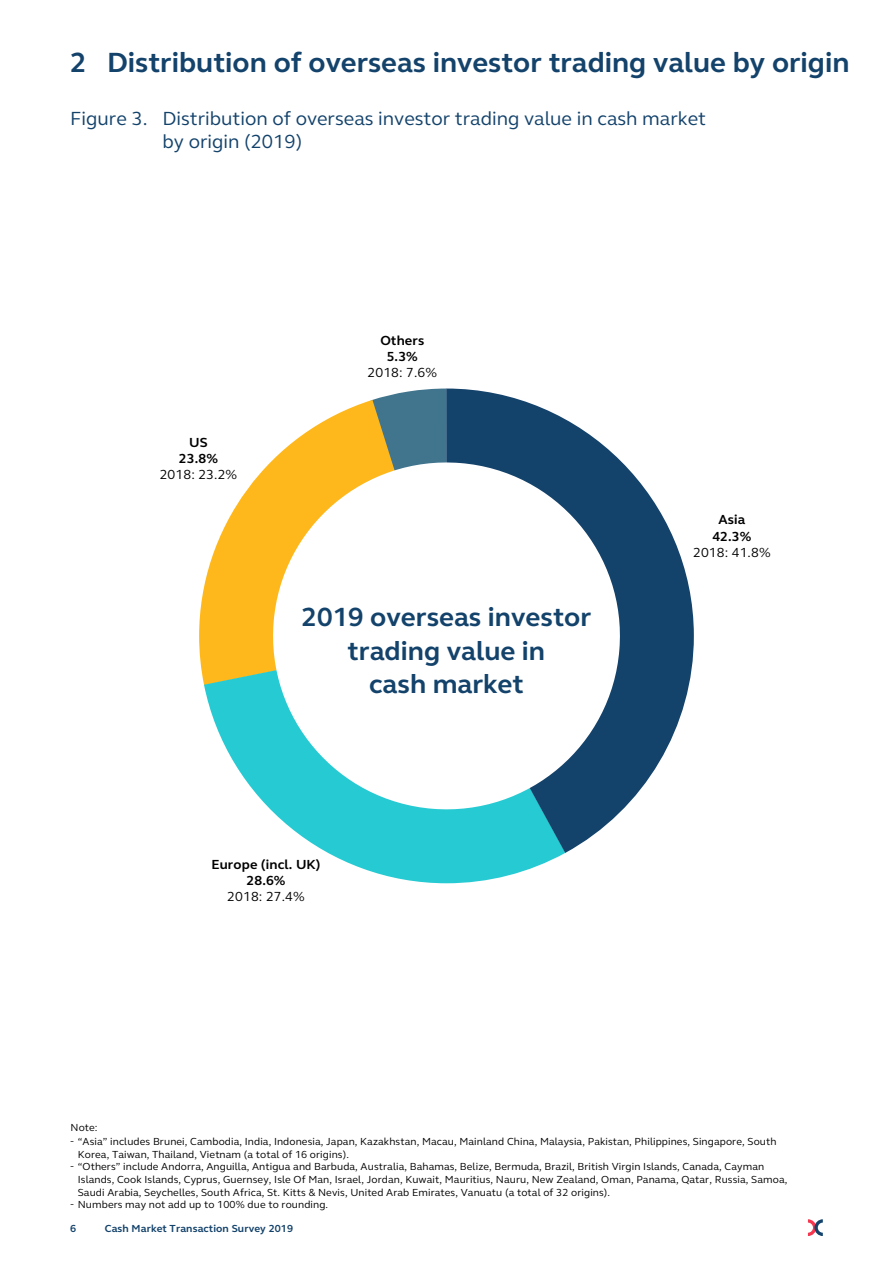
<style>
.page{position:relative;width:893px;height:1263px;background:#fff}
.page>*{position:absolute;margin:0;border:0;box-sizing:border-box;transform-origin:0 0}
.t1{font:700 28.5px "FS Elliot Pro";color:#13426b}
.t2{font:700 27px/33.5px "FS Elliot Pro";color:#13426b;text-align:center}
.t3{font:19.5px/23.4px "FS Elliot Pro";color:#13426b}
.t4{font:700 13.5px/16.2px "FS Elliot Pro";letter-spacing:.01em;color:#000;text-align:center}
.t5{font:13.5px "FS Elliot Pro";letter-spacing:.01em;color:#000}
.t6{font:10.5px/12.6px "FS Elliot Pro";letter-spacing:.01em;color:#000}
.t7{font:700 10.5px "FS Elliot Pro";letter-spacing:.01em;color:#13426b}
</style>
<div class="page">
<svg style="left:808px;top:1219px;width:15px;height:17px"></svg>
<svg style="left:372px;top:388px;width:74px;height:12px"></svg>
<svg style="left:199px;top:400px;width:247px;height:285px"></svg>
<svg style="left:204px;top:636px;width:361px;height:247px"></svg>
<svg style="left:446px;top:388px;width:248px;height:465px"></svg>
<svg style="left:266px;top:455px;width:361px;height:361px"></svg>
<h1 class="t1" style="left:70px;top:44px;width:781px">2 Distribution of overseas investor trading value by origin</h1>
<h3 class="t3" style="left:70px;top:106px;width:79px">Figure 3.</h3>
<h3 class="t3" style="left:162px;top:106px;width:545px">Distribution of overseas investor trading value in cash market by origin (2019)</h3>
<p class="t4" style="left:179px;top:434px;width:41px">US<br>23.8%</p>
<p class="t5" style="left:160px;top:466px;width:79px">2018: 23.2%</p>
<p class="t4" style="left:380px;top:332px;width:45px">Others<br>5.3%</p>
<p class="t5" style="left:367px;top:363px;width:71px">2018: 7.6%</p>
<h2 class="t2" style="left:302px;top:600px;width:291px">2019 overseas investor trading value in<br>cash market</h2>
<p class="t4" style="left:211px;top:856px;width:111px">Europe (incl. UK)<br>28.6%</p>
<p class="t5" style="left:227px;top:887px;width:79px">2018: 27.4%</p>
<p class="t4" style="left:712px;top:511px;width:41px">Asia<br>42.3%</p>
<p class="t5" style="left:693px;top:543px;width:79px">2018: 41.8%</p>
<p class="t6" style="left:71px;top:1121px;width:29px">Note: -</p>
<p class="t6" style="left:71px;top:1159px;width:5px">-</p>
<p class="t6" style="left:71px;top:1197px;width:5px">-</p>
<p class="t6" style="left:78px;top:1135px;width:711px">“Asia” includes Brunei, Cambodia, India, Indonesia, Japan, Kazakhstan, Macau, Mainland China, Malaysia, Pakistan, Philippines, Singapore, South Korea, Taiwan, Thailand, Vietnam (a total of 16 origins).<br>“Others” include Andorra, Anguilla, Antigua and Barbuda, Australia, Bahamas, Belize, Bermuda, Brazil, British Virgin Islands, Canada, Cayman Islands, Cook Islands, Cyprus, Guernsey, Isle Of Man, Israel, Jordan, Kuwait, Mauritius, Nauru, New Zealand, Oman, Panama, Qatar, Russia, Samoa, Saudi Arabia, Seychelles, South Africa, St. Kitts &amp; Nevis, United Arab Emirates, Vanuatu (a total of 32 origins).<br>Numbers may not add up to 100% due to rounding.</p>
<p class="t7" style="left:70px;top:1221px;width:8px">6</p>
<p class="t7" style="left:105px;top:1221px;width:190px">Cash Market Transaction Survey 2019</p>
</div>
